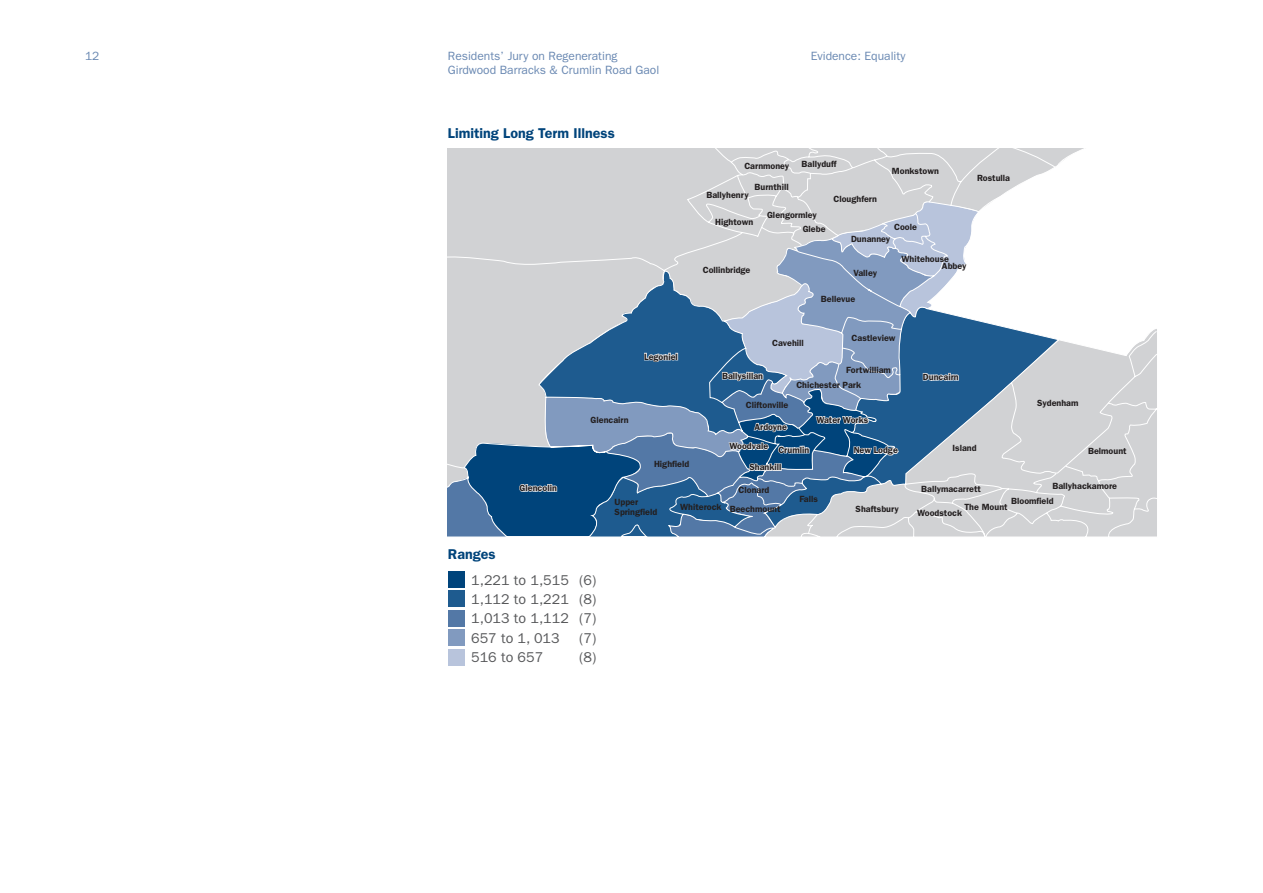
<style>
.page{position:relative;width:1263px;height:893px;background:#fff}
.page>*{position:absolute;margin:0;border:0;box-sizing:border-box;transform-origin:0 0}
.t1{font:14.25px/19.2px "Franklin Gothic";color:#57585a;text-align:justify}
.t2{font:600 14.25px "Franklin Gothic";color:#00447b}
.t3{font:12px/13.5px "Franklin Gothic";color:#6988b2}
.t4{font:600 9px/10.5px "Franklin Gothic";color:#231f20}
</style>
<div class="page">
<svg style="left:448px;top:148px;width:709px;height:389px"></svg>
<div style="left:448px;top:571px;width:17px;height:17px;background:#00447b"></div>
<div style="left:448px;top:590px;width:17px;height:17px;background:#1e5b8f"></div>
<div style="left:448px;top:610px;width:17px;height:17px;background:#5378a6"></div>
<div style="left:448px;top:629px;width:17px;height:17px;background:#819abf"></div>
<div style="left:448px;top:649px;width:17px;height:17px;background:#b8c4dc"></div>
<svg style="left:448px;top:201px;width:530px;height:336px;background:#86a0ba"></svg>
<h2 class="t3" style="left:85px;top:49px;width:16px">12</h2>
<h2 class="t3" style="left:811px;top:49px;width:96px">Evidence: Equality</h2>
<h2 class="t3" style="left:448px;top:49px;width:213px">Residents’ Jury on Regenerating<br>Girdwood Barracks &amp; Crumlin Road Gaol</h2>
<h1 class="t2" style="left:448px;top:125px;width:168px">Limiting Long Term Illness</h1>
<p class="t4" style="left:644px;top:351px;width:35px">Legoniel</p>
<p class="t4" style="left:744px;top:160px;width:46px">Carnmoney</p>
<p class="t4" style="left:754px;top:182px;width:36px">Burnthill</p>
<p class="t4" style="left:706px;top:190px;width:44px">Ballyhenry</p>
<p class="t4" style="left:802px;top:158px;width:36px">Ballyduff</p>
<p class="t4" style="left:833px;top:194px;width:45px">Cloughfern</p>
<p class="t4" style="left:715px;top:216px;width:39px">Hightown</p>
<p class="t4" style="left:767px;top:209px;width:51px">Glengormley</p>
<p class="t4" style="left:803px;top:223px;width:24px">Glebe</p>
<p class="t4" style="left:892px;top:166px;width:48px">Monkstown</p>
<p class="t4" style="left:894px;top:222px;width:24px">Coole</p>
<p class="t4" style="left:703px;top:264px;width:49px">Collinbridge</p>
<p class="t4" style="left:851px;top:233px;width:41px">Dunanney</p>
<p class="t4" style="left:853px;top:267px;width:25px">Valley</p>
<p class="t4" style="left:821px;top:293px;width:36px">Bellevue</p>
<p class="t4" style="left:942px;top:255px;width:26px;line-height:7.5px;text-indent:-40px">Whitehouse<br>Abbey</p>
<p class="t4" style="left:977px;top:173px;width:35px">Rostulla</p>
<p class="t4" style="left:722px;top:370px;width:43px">Ballysillan</p>
<p class="t4" style="left:772px;top:338px;width:33px">Cavehill</p>
<p class="t4" style="left:851px;top:332px;width:45px">Castleview</p>
<p class="t4" style="left:846px;top:365px;width:46px">Fortwilliam</p>
<p class="t4" style="left:796px;top:380px;width:66px">Chichester Park</p>
<p class="t4" style="left:746px;top:399px;width:44px">Cliftonville</p>
<p class="t4" style="left:923px;top:372px;width:37px">Duncairn</p>
<p class="t4" style="left:1037px;top:398px;width:43px">Sydenham</p>
<p class="t4" style="left:520px;top:483px;width:39px">Glencolin</p>
<p class="t4" style="left:590px;top:415px;width:40px">Glencairn</p>
<p class="t4" style="left:654px;top:459px;width:37px">Highfield</p>
<p class="t4" style="left:816px;top:415px;width:53px">Water Works</p>
<p class="t4" style="left:729px;top:417px;width:81px;line-height:19.4px;text-align:center">Ardoyne<br>Woodvale Crumlin</p>
<p class="t4" style="left:749px;top:462px;width:34px">Shankill</p>
<p class="t4" style="left:854px;top:445px;width:46px">New Lodge</p>
<p class="t4" style="left:739px;top:484px;width:32px">Clonard</p>
<p class="t4" style="left:615px;top:496px;width:44px">Upper<br>Springfield</p>
<p class="t4" style="left:680px;top:504px;width:102px">Whiterock Beechmount</p>
<p class="t4" style="left:799px;top:493px;width:20px">Falls</p>
<p class="t4" style="left:855px;top:504px;width:45px">Shaftsbury</p>
<h1 class="t2" style="left:448px;top:546px;width:49px">Ranges</h1>
<h1 class="t1" style="left:471px;top:571px;width:127px">1,221 to 1,515 (6)<br>1,112 to 1,221 (8)<br>1,013 to 1,112 (7)<br>657 to 1, 013</h1>
<h1 class="t1" style="left:579px;top:628px;width:19px">(7)</h1>
<h1 class="t1" style="left:471px;top:648px;width:74px">516 to 657</h1>
<h1 class="t1" style="left:579px;top:648px;width:19px">(8)</h1>
<p class="t4" style="left:952px;top:443px;width:26px">Island</p>
<p class="t4" style="left:921px;top:483px;width:61px">Ballymacarrett</p>
<p class="t4" style="left:917px;top:508px;width:46px">Woodstock</p>
<p class="t4" style="left:1088px;top:445px;width:40px">Belmount</p>
<p class="t4" style="left:1052px;top:481px;width:66px">Ballyhackamore</p>
<p class="t4" style="left:1011px;top:496px;width:44px">Bloomfield</p>
<p class="t4" style="left:964px;top:501px;width:45px">The Mount</p>
</div>
